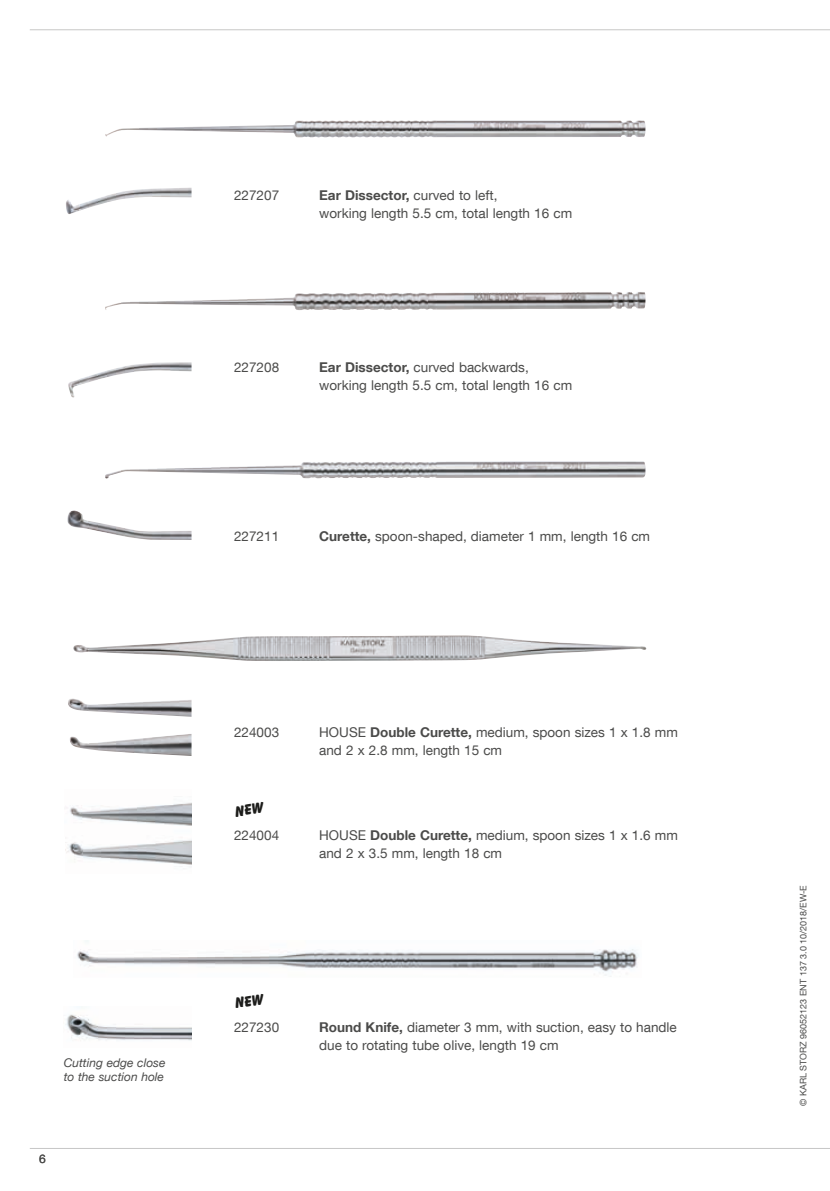
<style>
.page{position:relative;width:830px;height:1191px;background:#fff}
.page>*{position:absolute;margin:0;border:0;box-sizing:border-box;transform-origin:0 0}
.t1{font:13.5px/18px "KS Helvetica Neue";color:#4b4b4a}
.t2{font:italic 12px/14.4px "KS Helvetica Neue";color:#4b4b4a}
.t3{font:12px "KS Helvetica Neue";color:#4b4b4a}
.t4{font:9px "KS Helvetica Neue";color:#4b4b4a}
.s1{font-weight:700}
</style>
<div class="page">
<hr style="left:30px;top:29px;width:799px;height:1px;background:#c7c7c6">
<hr style="left:30px;top:1148px;width:799px;height:1px;background:#c7c7c6">
<img style="left:105px;top:120px;width:530px;height:17px">
<img style="left:66px;top:188px;width:125px;height:26px">
<img style="left:73px;top:635px;width:573px;height:26px">
<img style="left:68px;top:698px;width:123px;height:19px">
<img style="left:70px;top:734px;width:121px;height:22px">
<img style="left:66px;top:802px;width:125px;height:24px">
<img style="left:66px;top:840px;width:125px;height:27px">
<img style="left:116px;top:292px;width:520px;height:12px">
<img style="left:68px;top:362px;width:123px;height:36px">
<img style="left:105px;top:461px;width:535px;height:17px">
<img style="left:67px;top:510px;width:124px;height:30px">
<img style="left:77px;top:940px;width:562px;height:37px">
<img style="left:65px;top:1014px;width:126px;height:27px">
<p class="t1" style="left:234px;top:185px;width:47px">227207</p>
<p class="t1" style="left:319px;top:185px;width:254px"><span class="s1">Ear Dissector,</span> curved to left,<br>working length 5.5 cm, total length 16 cm</p>
<p class="t1" style="left:234px;top:357px;width:47px">227208</p>
<p class="t1" style="left:319px;top:357px;width:254px"><span class="s1">Ear Dissector,</span> curved backwards, working length 5.5 cm, total length 16 cm</p>
<p class="t1" style="left:234px;top:526px;width:47px">227211</p>
<p class="t1" style="left:319px;top:526px;width:332px"><span class="s1">Curette,</span> spoon-shaped, diameter 1 mm, length 16 cm</p>
<p class="t2" style="left:64px;top:1055px;width:103px">Cutting edge close to the suction hole</p>
<p class="t3" style="left:39px;top:1151px;width:8px">6</p>
<p class="t1" style="left:234px;top:723px;width:47px">224003</p>
<p class="t1" style="left:319px;top:723px;width:360px">HOUSE <span class="s1">Double Curette,</span> medium, spoon sizes 1 x 1.8 mm and 2 x 2.8 mm, length 15 cm</p>
<p class="t1" style="left:234px;top:825px;width:47px">224004</p>
<p class="t1" style="left:319px;top:825px;width:360px">HOUSE <span class="s1">Double Curette,</span> medium, spoon sizes 1 x 1.6 mm and 2 x 3.5 mm, length 18 cm</p>
<p class="t1" style="left:234px;top:1018px;width:47px">227230</p>
<p class="t1" style="left:319px;top:1018px;width:359px"><span class="s1">Round Knife,</span> diameter 3 mm, with suction, easy to handle due to rotating tube olive, length 19 cm</p>
<p class="t4" style="left:797px;top:1106px;width:222px;rotate:-90deg">© KARL STORZ 96052123 ENT 137 3.0 10/2018/EW-E</p>
</div>
